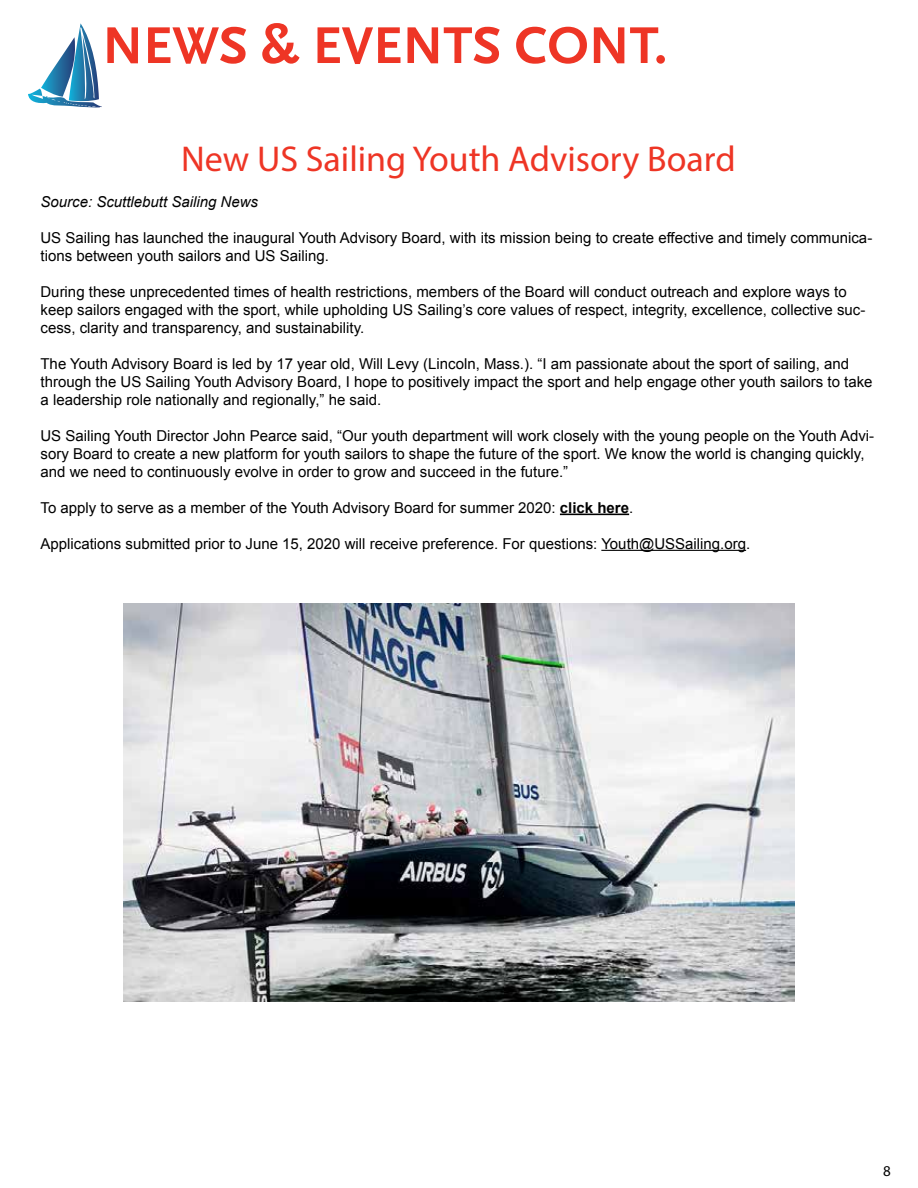
<style>
.page{position:relative;width:918px;height:1188px;background:#fff}
.page>*{position:absolute;margin:0;border:0;box-sizing:border-box;transform-origin:0 0}
.t1{font:700 54px "Scala Sans Pro";color:#ee3525}
.t2{font:36px "Myriad Pro";color:#ee3525}
.t3{font:15px/18px "Arial";color:#000}
.t4{font:italic 15px "Arial";color:#000}
.t5{font:15px "Myriad Pro";color:#000}
.s1{font-weight:700}
</style>
<div class="page">
<svg style="left:28px;top:23px;width:74px;height:85px"></svg>
<hr style="left:560px;top:514px;width:69px;height:1px;background:#000">
<hr style="left:601px;top:550px;width:145px;height:1px;background:#000">
<img style="left:124px;top:604px;width:670px;height:398px">
<h1 class="t1" style="left:102px;top:14px;width:567px">NEWS &amp; EVENTS CONT.</h1>
<h2 class="t2" style="left:181px;top:136px;width:556px">New US Sailing Youth Advisory Board</h2>
<p class="t4" style="left:40px;top:192px;width:219px">Source: Scuttlebutt Sailing News</p>
<p class="t3" style="left:40px;top:229px;width:833px">US Sailing has launched the inaugural Youth Advisory Board, with its mission being to create effective and timely communica&shy;tions between youth sailors and US Sailing.</p>
<p class="t3" style="left:40px;top:283px;width:826px">During these unprecedented times of health restrictions, members of the Board will conduct outreach and explore ways to keep sailors engaged with the sport, while upholding US Sailing’s core values of respect, integrity, excellence, collective suc&shy;cess, clarity and transparency, and sustainability.</p>
<p class="t3" style="left:40px;top:355px;width:834px">The Youth Advisory Board is led by 17 year old, Will Levy (Lincoln, Mass.). “I am passionate about the sport of sailing, and through the US Sailing Youth Advisory Board, I hope to positively impact the sport and help engage other youth sailors to take a leadership role nationally and regionally,” he said.</p>
<p class="t3" style="left:40px;top:427px;width:835px">US Sailing Youth Director John Pearce said, “Our youth department will work closely with the young people on the Youth Advi&shy;sory Board to create a new platform for youth sailors to shape the future of the sport. We know the world is changing quickly, and we need to continuously evolve in order to grow and succeed in the future.”</p>
<p class="t3" style="left:40px;top:499px;width:594px">To apply to serve as a member of the Youth Advisory Board for summer 2020: <span class="s1">click here</span>.</p>
<p class="t3" style="left:40px;top:535px;width:711px">Applications submitted prior to June 15, 2020 will receive preference. For questions: Youth@USSailing.org.</p>
<p class="t5" style="left:883px;top:1162px;width:9px">8</p>
</div>
